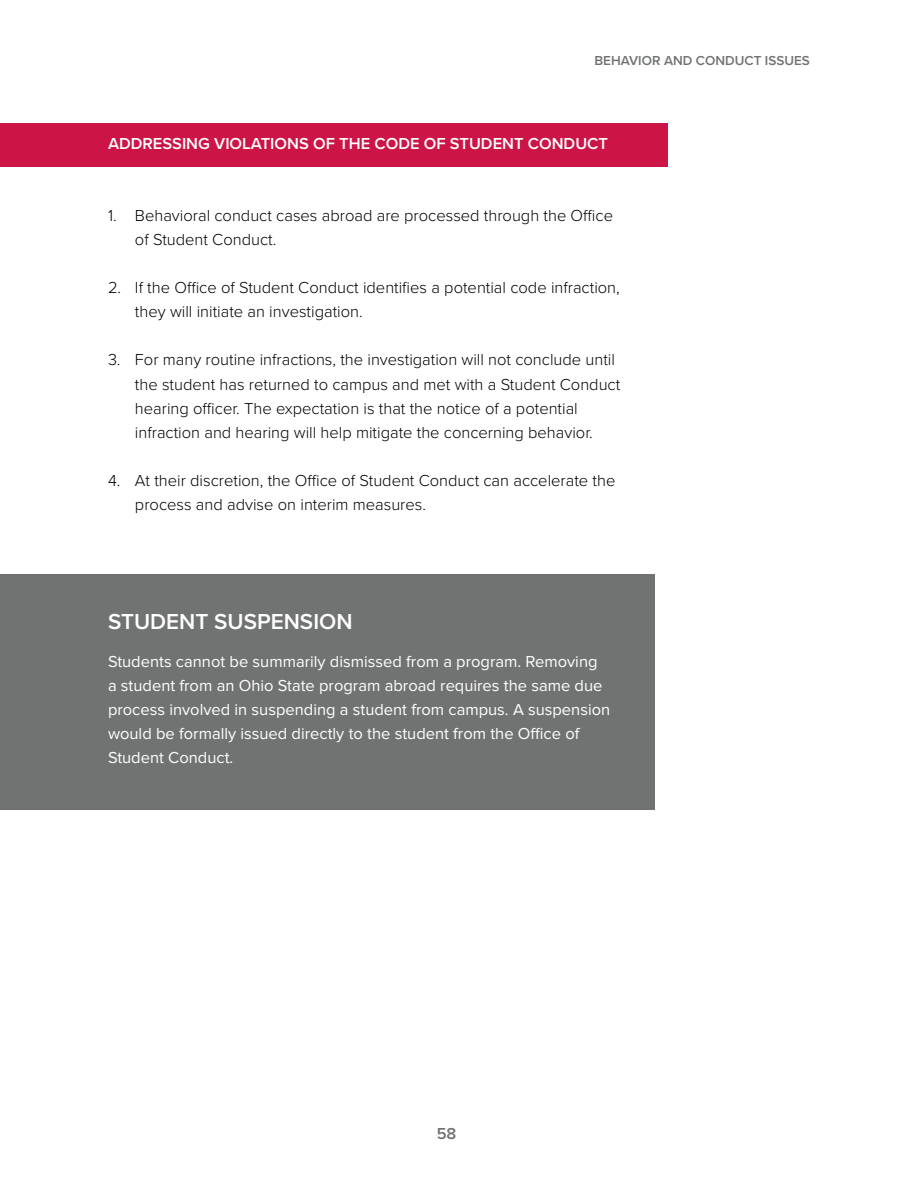
<style>
.page{position:relative;width:918px;height:1188px;background:#fff}
.page>*{position:absolute;margin:0;border:0;box-sizing:border-box;transform-origin:0 0}
.t1{font:600 22.5px "Proxima Nova";color:#fff}
.t2{font:300 16.5px/24px "Proxima Nova";color:#000}
.t3{font:16.5px/24px "Proxima Nova";color:#fff}
.t4{font:600 16.5px "Proxima Nova";color:#fff}
.t5{font:600 16.5px "Proxima Nova";color:#717272}
.t6{font:600 13.5px "Proxima Nova";color:#717272}
</style>
<div class="page">
<div style="left:0;top:123px;width:667px;height:43px;background:#cd1446"></div>
<div style="left:0;top:574px;width:655px;height:236px;background:#717272"></div>
<p class="t6" style="left:595px;top:50px;width:217px">BEHAVIOR AND CONDUCT ISSUES</p>
<p class="t4" style="left:108px;top:132px;width:501px">ADDRESSING VIOLATIONS OF THE CODE OF STUDENT CONDUCT</p>
<p class="t2" style="left:135px;top:203px;width:480px;text-indent:-27px">1. Behavioral conduct cases abroad are processed through the Office of Student Conduct.</p>
<p class="t2" style="left:135px;top:275px;width:486px;text-indent:-27px">2. If the Office of Student Conduct identifies a potential code infraction, they will initiate an investigation.</p>
<p class="t2" style="left:135px;top:347px;width:487px;text-indent:-27px">3. For many routine infractions, the investigation will not conclude until the student has returned to campus and met with a Student Conduct hearing officer. The expectation is that the notice of a potential infraction and hearing will help mitigate the concerning behavior.</p>
<p class="t2" style="left:135px;top:467px;width:482px;text-indent:-27px">4. At their discretion, the Office of Student Conduct can accelerate the process and advise on interim measures.</p>
<h1 class="t1" style="left:108px;top:605px;width:246px">STUDENT SUSPENSION</h1>
<p class="t3" style="left:108px;top:650px;width:504px">Students cannot be summarily dismissed from a program. Removing a student from an Ohio State program abroad requires the same due process involved in suspending a student from campus. A suspension would be formally issued directly to the student from the Office of Student Conduct.</p>
<p class="t5" style="left:437px;top:1121px;width:21px">58</p>
</div>
